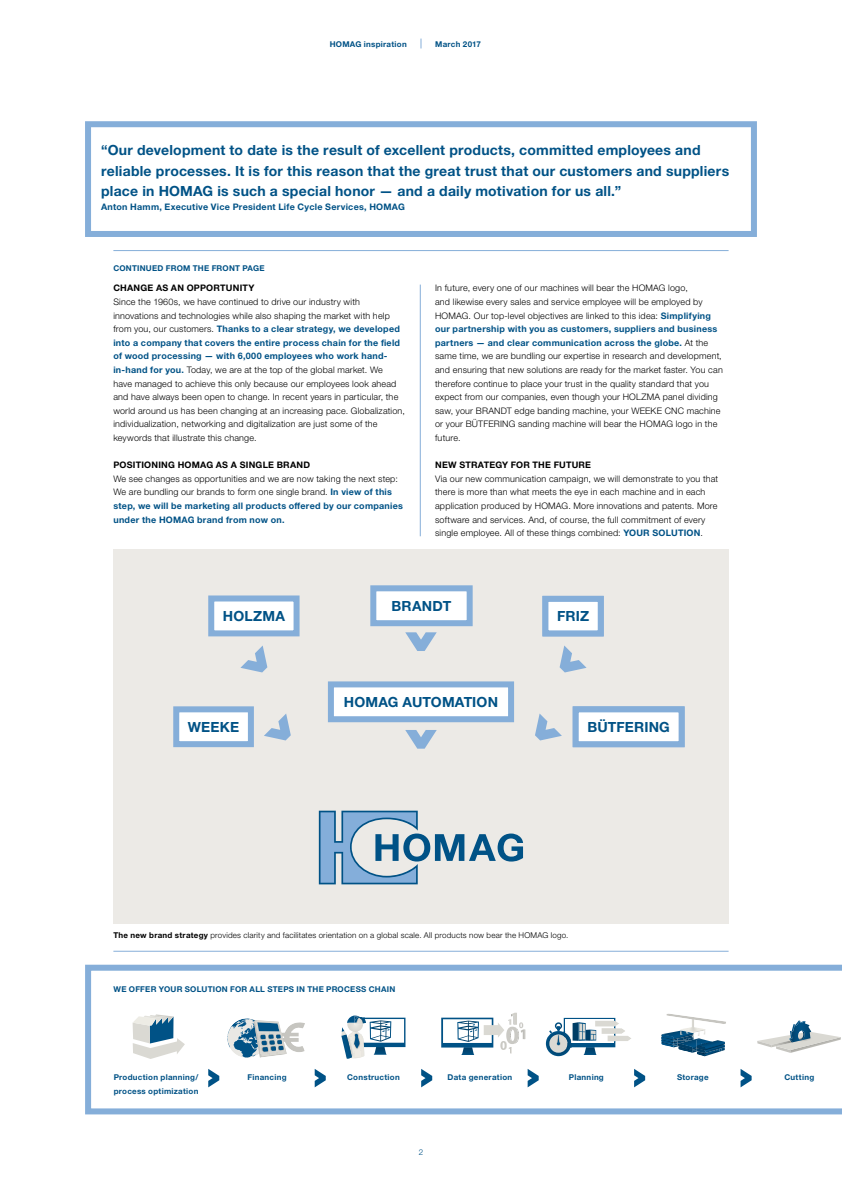
<style>
.page{position:relative;width:842px;height:1191px;background:#fff}
.page>*{position:absolute;margin:0;border:0;box-sizing:border-box;transform-origin:0 0}
._10_Zitat{font:700 14px/20.4px "Helvetica Neue LTW1 G";letter-spacing:.015em;color:#005286}
._09_Begriffe_Markeng{font:700 14px "Helvetica Neue LTW1 G";letter-spacing:.01em;color:#005286}
._06_Copy_9pt{font:300 9px/13.6px "Helvetica Neue LTW1 G";letter-spacing:.02em;color:#000}
._06_Copy_9pt-2{font:700 9px "Helvetica Neue LTW1 G";letter-spacing:.025em;color:#000}
._10_Zitat-2{font:700 9px "Helvetica Neue LTW1 G";letter-spacing:.03em;color:#005286}
._04_BU_8pt{font:300 8px "Helvetica Neue LTW1 G";letter-spacing:.025em;color:#000}
._05_Zwischenheadline{font:700 8px "Helvetica Neue LTW1 G";letter-spacing:.03em;color:#005286}
._09_Begriffe_Prozess{font:700 8px "Helvetica Neue LTW1 G";letter-spacing:.035em;color:#005286}
._08_Pagina{font:300 8px "Helvetica Neue LTW1 G";color:#005286}
.s1{font-weight:700;color:#005286}
.s2{font-weight:700}
</style>
<div class="page">
<div style="left:85px;top:121px;width:672px;height:116px;background:#fff;border:6px solid #85aed9"></div>
<div style="left:113px;top:550px;width:615px;height:374px;background:#eceae6"></div>
<div style="left:370px;top:585px;width:103px;height:41px;background:#fff;border:6px solid #85aed9"></div>
<div style="left:208px;top:595px;width:92px;height:41px;background:#fff;border:6px solid #85aed9"></div>
<div style="left:328px;top:681px;width:186px;height:41px;background:#fff;border:6px solid #85aed9"></div>
<div style="left:173px;top:706px;width:81px;height:41px;background:#fff;border:6px solid #85aed9"></div>
<svg style="left:319px;top:810px;width:204px;height:74px"></svg>
<div style="left:545px;top:599px;width:56px;height:34px;background:#fff"></div>
<div style="left:542px;top:596px;width:62px;height:40px;border:6px solid #85aed9"></div>
<div style="left:576px;top:709px;width:106px;height:35px;background:#fff"></div>
<div style="left:573px;top:706px;width:112px;height:41px;border:6px solid #85aed9"></div>
<svg style="left:85px;top:964px;width:757px;height:150px"></svg>
<svg style="left:546px;top:1017px;width:86px;height:38px"></svg>
<svg style="left:133px;top:1014px;width:52px;height:45px"></svg>
<svg style="left:661px;top:1013px;width:65px;height:43px"></svg>
<svg style="left:757px;top:1020px;width:84px;height:33px"></svg>
<svg style="left:227px;top:1023px;width:7px;height:12px"></svg>
<svg style="left:254px;top:1020px;width:34px;height:38px"></svg>
<svg style="left:341px;top:1015px;width:65px;height:43px"></svg>
<svg style="left:441px;top:1012px;width:85px;height:43px"></svg>
<svg style="left:405px;top:632px;width:32px;height:19px"></svg>
<svg style="left:405px;top:730px;width:32px;height:18px"></svg>
<svg style="left:535px;top:713px;width:27px;height:27px"></svg>
<svg style="left:240px;top:645px;width:27px;height:27px"></svg>
<svg style="left:560px;top:645px;width:26px;height:27px"></svg>
<svg style="left:264px;top:714px;width:27px;height:26px"></svg>
<hr style="left:420px;top:284px;width:1px;height:252px;background:#85aed9">
<hr style="left:113px;top:250px;width:616px;height:1px;background:#85aed9">
<hr style="left:113px;top:950px;width:616px;height:1px;background:#85aed9">
<svg style="left:208px;top:1068px;width:11px;height:19px"></svg>
<svg style="left:315px;top:1068px;width:11px;height:19px"></svg>
<svg style="left:421px;top:1068px;width:11px;height:19px"></svg>
<svg style="left:528px;top:1068px;width:11px;height:19px"></svg>
<svg style="left:634px;top:1068px;width:11px;height:19px"></svg>
<svg style="left:740px;top:1068px;width:12px;height:19px"></svg>
<p class="_05_Zwischenheadline" style="left:330px;top:39px;width:79px">HOMAG inspiration</p>
<p class="_05_Zwischenheadline" style="left:435px;top:39px;width:47px">March 2017</p>
<p class="_10_Zitat" style="left:101px;top:140px;width:630px">“Our development to date is the result of excellent products, committed employees and reliable processes. It is for this reason that the great trust that our customers and suppliers place in HOMAG is such a special honor — and a daily motivation for us all.”</p>
<p class="_10_Zitat-2" style="left:101px;top:201px;width:305px">Anton Hamm, Executive Vice President Life Cycle Services, HOMAG</p>
<p class="_05_Zwischenheadline" style="left:113px;top:263px;width:153px">CONTINUED FROM THE FRONT PAGE</p>
<p class="_06_Copy_9pt-2" style="left:113px;top:283px;width:143px">CHANGE AS AN OPPORTUNITY</p>
<p class="_06_Copy_9pt" style="left:113px;top:295px;width:293px">Since the 1960s, we have continued to drive our industry with innovations and technologies while also shaping the market with help from you, our customers. <span class="s1">Thanks to a clear strategy, we developed into a company that covers the entire process chain for the field of wood processing — with 6,000 employees who work hand&shy;in-hand for you.</span> Today, we are at the top of the global market. We<br>have managed to achieve this only because our employees look ahead and have always been open to change. In recent years in particular, the world around us has been changing at an increasing pace. Globalization, individualization, networking and digitalization are just some of the keywords that illustrate this change.</p>
<p class="_06_Copy_9pt-2" style="left:113px;top:459px;width:198px">POSITIONING HOMAG AS A SINGLE BRAND</p>
<p class="_06_Copy_9pt" style="left:113px;top:472px;width:291px">We see changes as opportunities and we are now taking the next step:<br>We are bundling our brands to form one single brand. <span class="s1">In view of this step, we will be marketing all products offered by our companies under the HOMAG brand from now on.</span></p>
<p class="_06_Copy_9pt" style="left:435px;top:281px;width:289px">In future, every one of our machines will bear the HOMAG logo,<br>and likewise every sales and service employee will be employed by HOMAG. Our top-level objectives are linked to this idea: <span class="s1">Simplifying our partnership with you as customers, suppliers and business partners — and clear communication across the globe.</span> At the same time, we are bundling our expertise in research and development, and ensuring that new solutions are ready for the market faster. You can therefore continue to place your trust in the quality standard that you expect from our companies, even though your HOLZMA panel dividing saw, your BRANDT edge banding machine, your WEEKE CNC machine or your BÜTFERING sanding machine will bear the HOMAG logo in the future.</p>
<p class="_06_Copy_9pt-2" style="left:435px;top:459px;width:158px">NEW STRATEGY FOR THE FUTURE</p>
<p class="_06_Copy_9pt" style="left:435px;top:472px;width:285px">Via our new communication campaign, we will demonstrate to you that there is more than what meets the eye in each machine and in each application produced by HOMAG. More innovations and patents. More software and services. And, of course, the full commitment of every single employee. All of these things combined: <span class="s1">YOUR SOLUTION</span>.</p>
<p class="_09_Begriffe_Markeng" style="left:223px;top:607px;width:64px">HOLZMA</p>
<p class="_09_Begriffe_Markeng" style="left:188px;top:718px;width:53px">WEEKE</p>
<p class="_09_Begriffe_Markeng" style="left:392px;top:597px;width:61px">BRANDT</p>
<p class="_09_Begriffe_Markeng" style="left:344px;top:693px;width:156px">HOMAG AUTOMATION</p>
<p class="_09_Begriffe_Markeng" style="left:557px;top:607px;width:33px">FRIZ</p>
<p class="_09_Begriffe_Markeng" style="left:587px;top:718px;width:84px">BÜTFERING</p>
<p class="_04_BU_8pt" style="left:113px;top:930px;width:456px"><span class="s2">The new brand strategy</span> provides clarity and facilitates orientation on a global scale. All products now bear the HOMAG logo.</p>
<p class="_05_Zwischenheadline" style="left:114px;top:984px;width:283px">WE OFFER YOUR SOLUTION FOR ALL STEPS IN THE PROCESS CHAIN</p>
<p class="_09_Begriffe_Prozess" style="left:114px;top:1072px;width:86px">Production planning/</p>
<p class="_09_Begriffe_Prozess" style="left:569px;top:1072px;width:36px">Planning</p>
<p class="_09_Begriffe_Prozess" style="left:114px;top:1086px;width:86px">process optimization</p>
<p class="_09_Begriffe_Prozess" style="left:247px;top:1072px;width:41px">Financing</p>
<p class="_09_Begriffe_Prozess" style="left:347px;top:1072px;width:54px">Construction</p>
<p class="_09_Begriffe_Prozess" style="left:448px;top:1072px;width:66px">Data generation</p>
<p class="_09_Begriffe_Prozess" style="left:677px;top:1072px;width:33px">Storage</p>
<p class="_09_Begriffe_Prozess" style="left:784px;top:1072px;width:31px">Cutting</p>
<p class="_08_Pagina" style="left:419px;top:1147px;width:6px">2</p>
</div>
